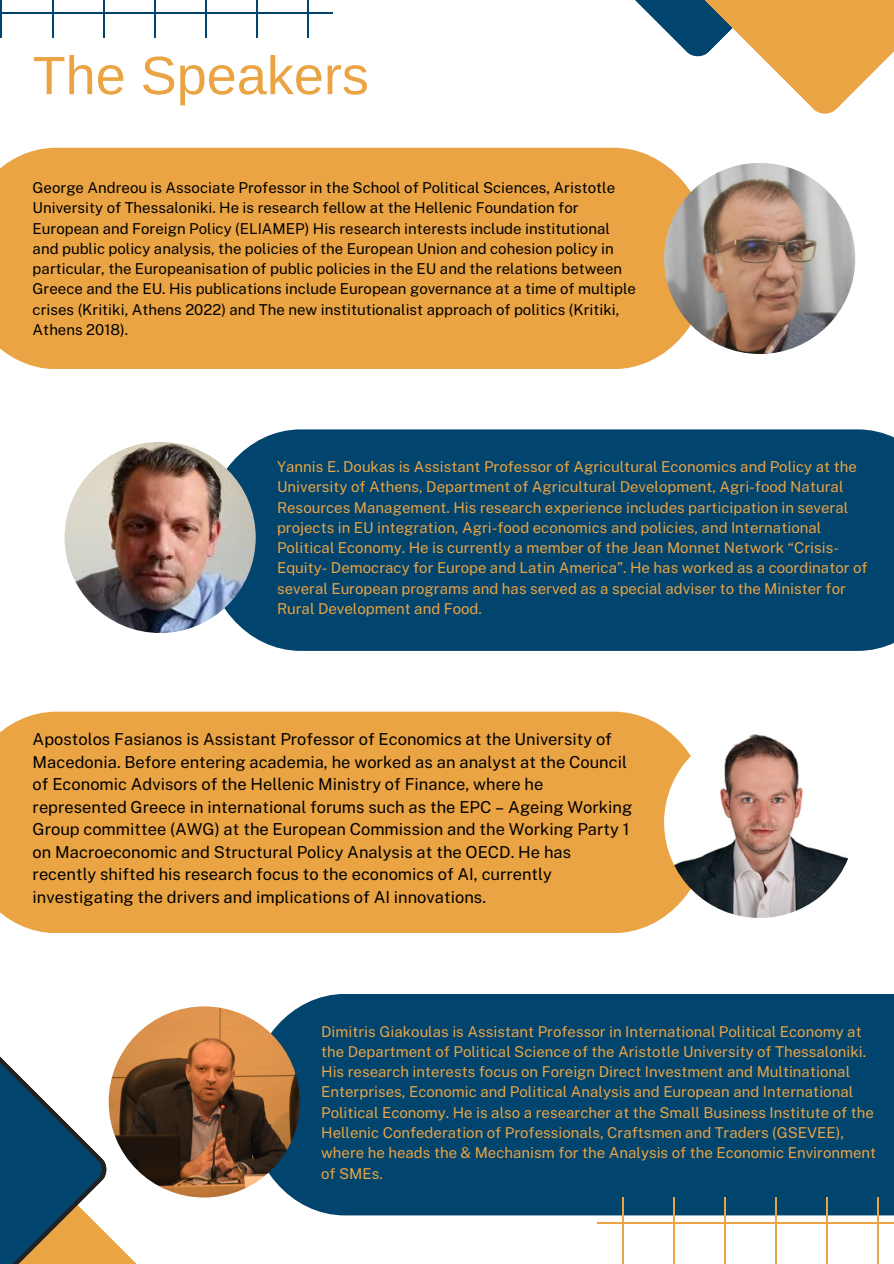
<style>
.page{position:relative;width:894px;height:1264px;background:#fff}
.page>*{position:absolute;margin:0;border:0;box-sizing:border-box;transform-origin:0 0}
.t1{font:54px "Arimo";color:#eaa443}
.t2{font:16.5px/22.5px "Public Sans";color:#000}
.t3{font:15px/20.2px "Public Sans";color:#eaa443}
.t4{font:15px/20.2px "Public Sans";color:#000}
</style>
<div class="page">
<div style="left:0;top:148px;width:709px;height:221px;background:#eaa443"></div>
<img style="left:664px;top:163px;width:191px;height:191px;border-radius:50%">
<div style="left:204px;top:429px;width:689px;height:222px;background:#01446e"></div>
<img style="left:65px;top:442px;width:191px;height:191px;border-radius:50%">
<div style="left:0;top:711px;width:709px;height:222px;background:#eaa443"></div>
<img style="left:664px;top:727px;width:191px;height:191px;border-radius:50%">
<div style="left:248px;top:994px;width:645px;height:221px;background:#01446e"></div>
<img style="left:109px;top:1006px;width:191px;height:191px;border-radius:50%">
<svg style="left:635px;top:0;width:258px;height:114px"></svg>
<hr style="left:307px;top:0;width:1px;height:38px;background:#01446e">
<hr style="left:256px;top:0;width:1px;height:38px;background:#01446e">
<hr style="left:205px;top:0;width:1px;height:38px;background:#01446e">
<hr style="left:154px;top:0;width:1px;height:38px;background:#01446e">
<hr style="left:103px;top:0;width:1px;height:38px;background:#01446e">
<hr style="left:52px;top:0;width:1px;height:38px;background:#01446e">
<hr style="left:1px;top:0;width:1px;height:38px;background:#01446e">
<hr style="left:0;top:12px;width:333px;height:2px;background:#01446e">
<svg style="left:0;top:1029px;width:142px;height:234px"></svg>
<hr style="left:877px;top:1197px;width:1px;height:66px;background:#eaa443">
<hr style="left:826px;top:1197px;width:1px;height:66px;background:#eaa443">
<hr style="left:775px;top:1197px;width:1px;height:66px;background:#eaa443">
<hr style="left:724px;top:1197px;width:1px;height:66px;background:#eaa443">
<hr style="left:673px;top:1197px;width:1px;height:66px;background:#eaa443">
<hr style="left:622px;top:1197px;width:1px;height:66px;background:#eaa443">
<hr style="left:597px;top:1222px;width:296px;height:1px;background:#eaa443">
<p class="t1" style="left:33px;top:45px;width:337px">The Speakers</p>
<p class="t4" style="left:33px;top:178px;width:604px">George Andreou is Associate Professor in the School of Political Sciences, Aristotle University of Thessaloniki. He is research fellow at the Hellenic Foundation for European and Foreign Policy (ELIAMEP) His research interests include institutional and public policy analysis, the policies of the European Union and cohesion policy in particular, the Europeanisation of public policies in the EU and the relations between Greece and the EU. His publications include European governance at a time of multiple crises (Kritiki, Athens 2022) and The new institutionalist approach of politics (Kritiki, Athens 2018).</p>
<p class="t3" style="left:277px;top:456px;width:592px">Yannis E. Doukas is Assistant Professor of Agricultural Economics and Policy at the University of Athens, Department of Agricultural Development, Agri-food Natural Resources Management. His research experience includes participation in several projects in EU integration, Agri-food economics and policies, and International Political Economy. He is currently a member of the Jean Monnet Network “Crisis-Equity- Democracy for Europe and Latin America”. He has worked as a coordinator of several European programs and has served as a special adviser to the Minister for Rural Development and Food.</p>
<p class="t2" style="left:33px;top:728px;width:601px">Apostolos Fasianos is Assistant Professor of Economics at the University of Macedonia. Before entering academia, he worked as an analyst at the Council of Economic Advisors of the Hellenic Ministry of Finance, where he represented Greece in international forums such as the EPC – Ageing Working Group committee (AWG) at the European Commission and the Working Party 1 on Macroeconomic and Structural Policy Analysis at the OECD. He has recently shifted his research focus to the economics of AI, currently investigating the drivers and implications of AI innovations.</p>
<p class="t3" style="left:321px;top:1021px;width:556px">Dimitris Giakoulas is Assistant Professor in International Political Economy at the Department of Political Science of the Aristotle University of Thessaloniki.<br>His research interests focus on Foreign Direct Investment and Multinational Enterprises, Economic and Political Analysis and European and International Political Economy. He is also a researcher at the Small Business Institute of the Hellenic Confederation of Professionals, Craftsmen and Traders (GSEVEE), where he heads the &amp; Mechanism for the Analysis of the Economic Environment of SMEs.</p>
</div>
